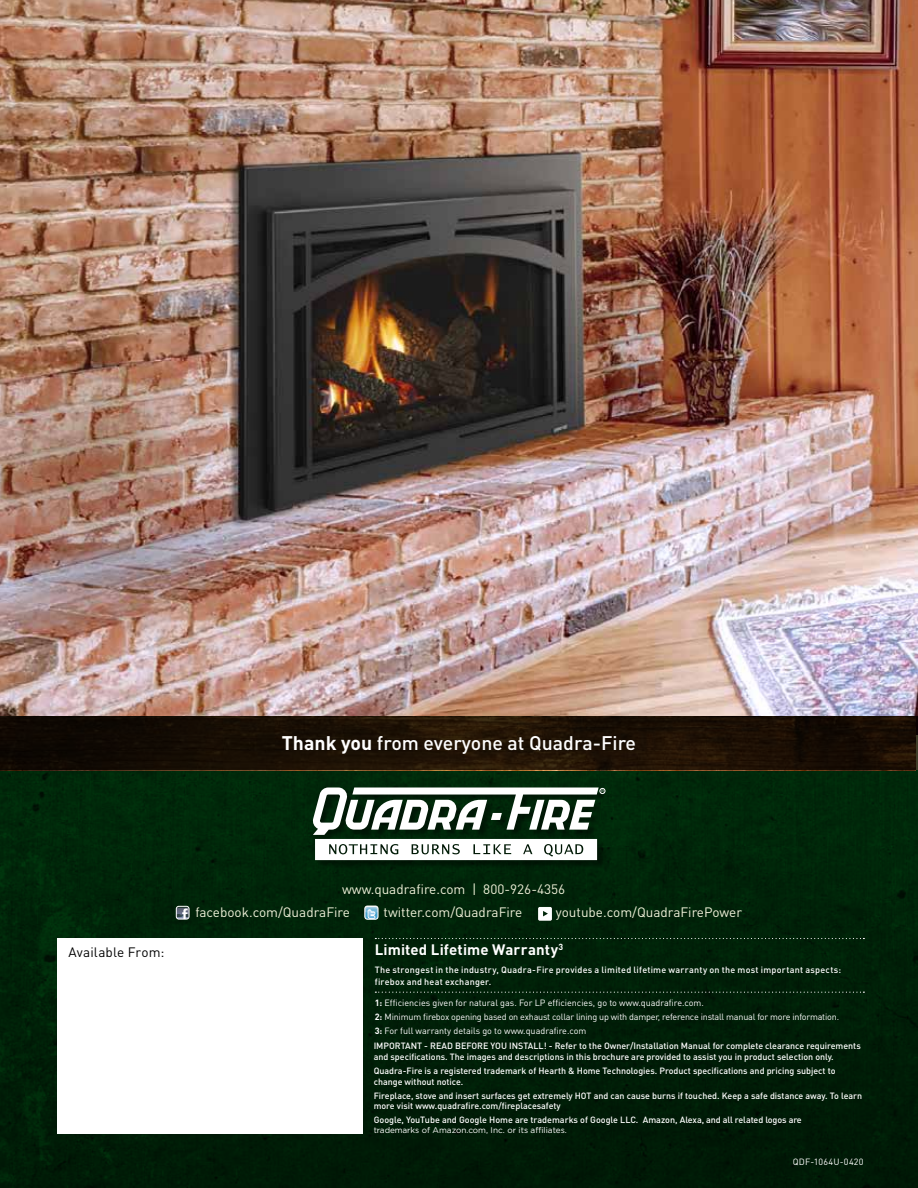
<style>
.page{position:relative;width:918px;height:1188px;background:#fff}
.page>*{position:absolute;margin:0;border:0;box-sizing:border-box;transform-origin:0 0}
.t1{font:500 19.5px "DIN Pro";color:#fff}
.t2{font:700 15px "DIN Pro";letter-spacing:.01em;color:#fff}
.t3{font:13.5px/23.4px "DIN Pro";color:#f0f1d9}
.t4{font:13.5px "DIN Pro";letter-spacing:.01em;color:#000}
.t5{font:500 9px/10.8px "DIN Pro";color:#fff}
.t6{font:9px/14.1px "DIN Pro";letter-spacing:-.02em;color:#fff}
.t7{font:500 9px/12px "DIN Pro";letter-spacing:.03em;color:#fff}
.t8{font:9px "DIN Pro";letter-spacing:.03em;color:#fff}
.t9{font:8.25px "Gotham";color:#fff}
.s1{font-weight:700}
</style>
<div class="page">
<img style="left:0;top:0;width:918px;height:716px">
<div style="left:0;top:770px;width:918px;height:418px;background:#002008"></div>
<svg style="left:0;top:716px;width:918px;height:54px;background:#1a0f04"></svg>
<div style="left:314px;top:788px;width:299px;height:80px;background:#000;opacity:.4"></div>
<svg style="left:313px;top:788px;width:292px;height:72px"></svg>
<svg style="left:176px;top:908px;width:13px;height:11px"></svg>
<div style="left:176px;top:906px;width:13px;height:13px;border:1px solid #fff;border-radius:3px"></div>
<svg style="left:366px;top:906px;width:12px;height:12px"></svg>
<div style="left:364px;top:906px;width:14px;height:14px;border:1px solid #fff;border-radius:3px"></div>
<svg style="left:540px;top:909px;width:10px;height:10px"></svg>
<div style="left:538px;top:907px;width:14px;height:14px;border:1px solid #fff"></div>
<div style="left:57px;top:938px;width:306px;height:195px;background:#fff"></div>
<svg style="left:375px;top:992px;width:489px;height:1px"></svg>
<svg style="left:375px;top:938px;width:489px;height:1px"></svg>
<h1 class="t1" style="left:282px;top:730px;width:356px"><span class="s1">Thank you</span> from everyone at Quadra-Fire</h1>
<h3 class="t3" style="left:195px;top:877px;width:371px;text-indent:147px">www.quadrafire.com | 800-926-4356 facebook.com/QuadraFire</h3>
<h3 class="t3" style="left:384px;top:900px;width:140px">twitter.com/QuadraFire</h3>
<h3 class="t3" style="left:556px;top:900px;width:188px">youtube.com/QuadraFirePower</h3>
<h3 class="t4" style="left:69px;top:943px;width:98px">Available From:</h3>
<h2 class="t2" style="left:375px;top:939px;width:190px">Limited Lifetime Warranty<sup>3</sup></h2>
<p class="t7" style="left:375px;top:963px;width:468px">The strongest in the industry, Quadra-Fire provides a limited lifetime warranty on the most important aspects: firebox and heat exchanger.</p>
<p class="t6" style="left:375px;top:995px;width:466px"><span class="s1">1:</span> Efficiencies given for natural gas. For LP efficiencies, go to www.quadrafire.com.<br><span class="s1">2:</span> Minimum firebox opening based on exhaust collar lining up with damper, reference install manual for more information.<br><span class="s1">3:</span> For full warranty details go to www.quadrafire.com</p>
<p class="t5" style="left:374px;top:1040px;width:489px">IMPORTANT - READ BEFORE YOU INSTALL! - Refer to the Owner/Installation Manual for complete clearance requirements and specifications. The images and descriptions in this brochure are provided to assist you in product selection only.</p>
<p class="t5" style="left:374px;top:1065px;width:463px">Quadra-Fire is a registered trademark of Hearth &amp; Home Technologies. Product specifications and pricing subject to change without notice.</p>
<p class="t5" style="left:374px;top:1090px;width:490px">Fireplace, stove and insert surfaces get extremely HOT and can cause burns if touched. Keep a safe distance away. To learn more visit www.quadrafire.com/fireplacesafety</p>
<p class="t5" style="left:374px;top:1114px;width:430px">Google, YouTube and Google Home are trademarks of Google LLC. Amazon, Alexa, and all related logos are</p>
<p class="t9" style="left:374px;top:1125px;width:195px">trademarks of Amazon.com, Inc. or its affiliates.</p>
<p class="t8" style="left:793px;top:1156px;width:72px">QDF-1064U-0420</p>
</div>
